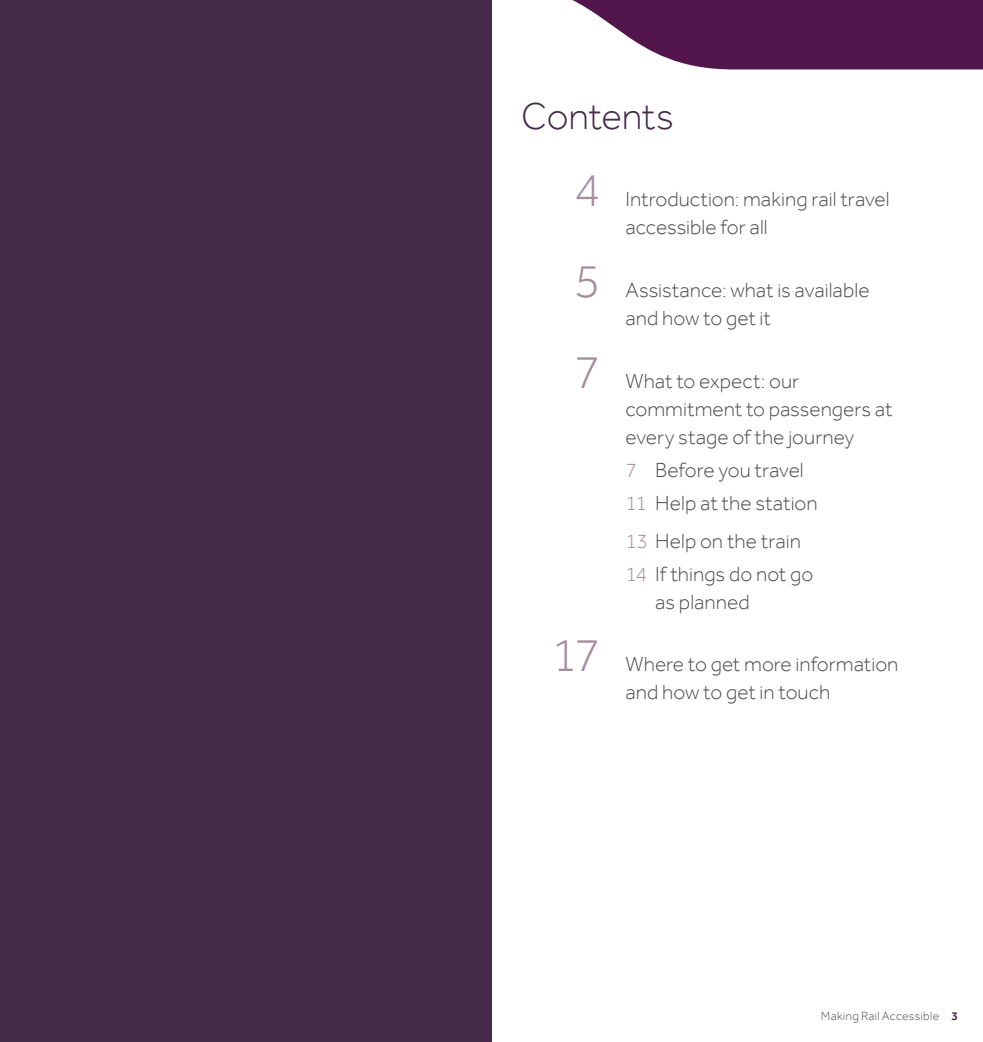
<style>
.page{position:relative;width:983px;height:1042px;background:#fff}
.page>*{position:absolute;margin:0;border:0;box-sizing:border-box;transform-origin:0 0}
.t1{font:300 49px "Effra";color:#a58d9e}
.t2{font:300 38.5px "Effra";letter-spacing:-.01em;color:#442b47}
.t3{font:300 21px/28px "Effra";color:#484e47}
.t4{font:300 12.25px "Effra";letter-spacing:.025em;color:#484e47}
.s1{color:#a58d9e}
.s2{font-weight:500;color:#442b47}
</style>
<div class="page">
<svg style="left:572px;top:0;width:410px;height:69px;background:#6a3664"></svg>
<div style="left:0;top:0;width:491px;height:1042px;background:#442b47"></div>
<h2 class="t2" style="left:521px;top:93px;width:154px">Contents</h2>
<h1 class="t1" style="left:574px;top:161px;width:28px">4</h1>
<h1 class="t1" style="left:574px;top:251px;width:28px">5</h1>
<h1 class="t1" style="left:574px;top:342px;width:28px">7</h1>
<h1 class="t1" style="left:551px;top:626px;width:51px">17</h1>
<p class="t3" style="left:625px;top:185px;width:265px">Introduction: making rail travel accessible for all</p>
<p class="t3" style="left:625px;top:276px;width:245px">Assistance: what is available and how to get it</p>
<p class="t3" style="left:625px;top:367px;width:268px">What to expect: our commitment to passengers at every stage of the journey</p>
<p class="t3" style="left:625px;top:453px;width:194px;line-height:32.9px"><span class="s1">7</span> Before you travel<br><span class="s1">11</span> Help at the station</p>
<p class="t3" style="left:625px;top:524px;width:189px;line-height:32.9px"><span class="s1">13</span> Help on the train<br><span class="s1">14</span> If things do not go</p>
<p class="t3" style="left:655px;top:587px;width:96px">as planned</p>
<p class="t3" style="left:625px;top:650px;width:274px">Where to get more information and how to get in touch</p>
<p class="t4" style="left:820px;top:1009px;width:139px">Making Rail Accessible <span class="s2">3</span></p>
</div>
